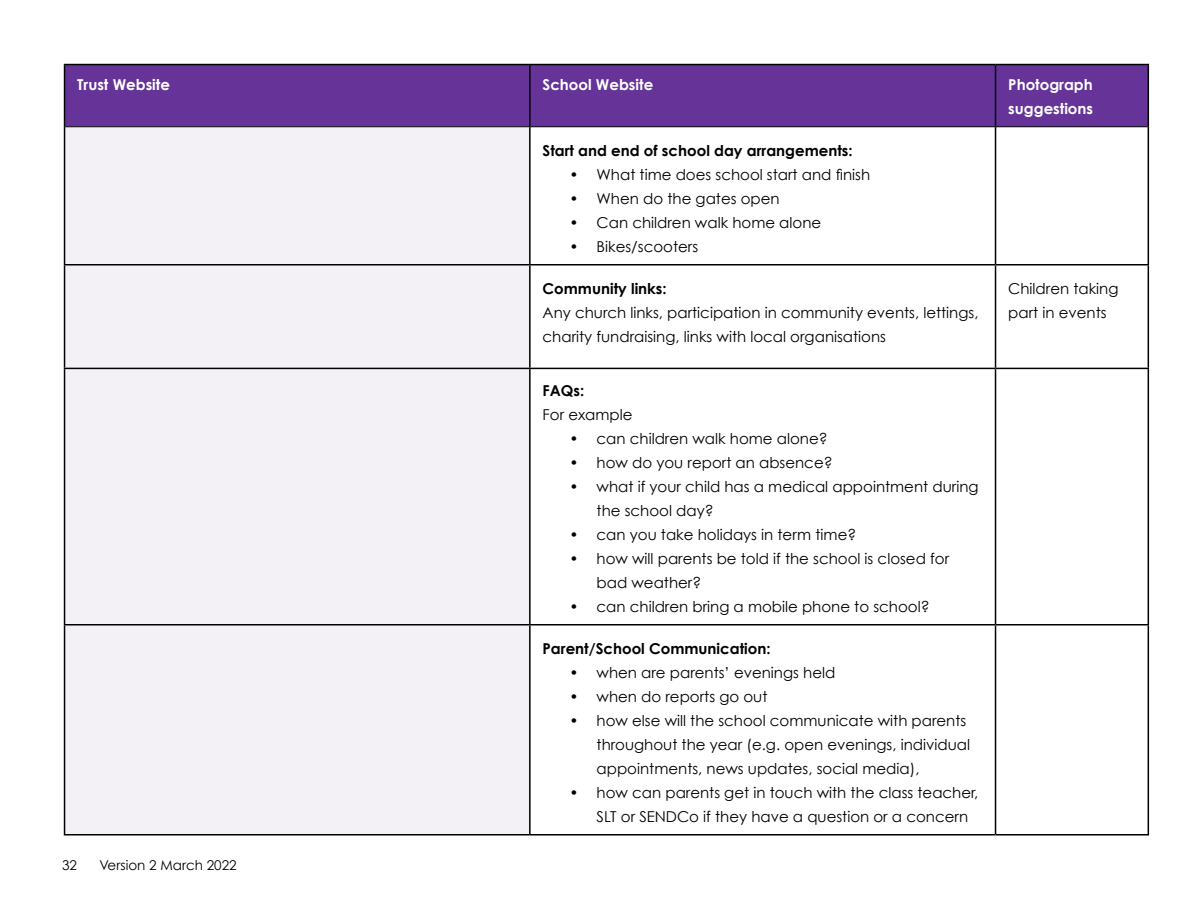
<style>
.page{position:relative;width:1200px;height:900px;background:#fff}
.page>*{position:absolute;margin:0;border:0;box-sizing:border-box;transform-origin:0 0}
.t1{font:15px/24px "Century Gothic";color:#000}
.t2{font:700 15px "Century Gothic";color:#000}
.t3{font:700 15px/24px "Century Gothic";color:#fff}
.t4{font:13.5px "Century Gothic";color:#000}
.s1{font-weight:700}
</style>
<div class="page">
<div style="left:65px;top:65px;width:1083px;height:61px;background:#639"></div>
<div style="left:65px;top:127px;width:464px;height:707px;background:#f3f1f6"></div>
<hr style="left:64px;top:64px;width:466px;height:1px;background:#000">
<hr style="left:64px;top:65px;width:1px;height:62px;background:#000">
<hr style="left:530px;top:64px;width:466px;height:1px;background:#000">
<hr style="left:529px;top:65px;width:2px;height:61px;background:#000">
<hr style="left:996px;top:64px;width:153px;height:1px;background:#000">
<hr style="left:995px;top:65px;width:1px;height:61px;background:#000">
<hr style="left:1148px;top:65px;width:1px;height:62px;background:#000">
<hr style="left:64px;top:127px;width:1px;height:137px;background:#000">
<hr style="left:529px;top:127px;width:2px;height:137px;background:#000">
<hr style="left:995px;top:127px;width:1px;height:137px;background:#000">
<hr style="left:1148px;top:127px;width:1px;height:137px;background:#000">
<hr style="left:64px;top:264px;width:466px;height:2px;background:#000">
<hr style="left:64px;top:266px;width:1px;height:102px;background:#000">
<hr style="left:530px;top:264px;width:466px;height:2px;background:#000">
<hr style="left:529px;top:266px;width:2px;height:102px;background:#000">
<hr style="left:996px;top:264px;width:153px;height:2px;background:#000">
<hr style="left:995px;top:266px;width:1px;height:102px;background:#000">
<hr style="left:1148px;top:266px;width:1px;height:102px;background:#000">
<hr style="left:64px;top:368px;width:466px;height:1px;background:#000">
<hr style="left:64px;top:369px;width:1px;height:255px;background:#000">
<hr style="left:530px;top:368px;width:466px;height:1px;background:#000">
<hr style="left:529px;top:369px;width:2px;height:255px;background:#000">
<hr style="left:996px;top:368px;width:153px;height:1px;background:#000">
<hr style="left:995px;top:369px;width:1px;height:255px;background:#000">
<hr style="left:1148px;top:369px;width:1px;height:255px;background:#000">
<hr style="left:64px;top:624px;width:466px;height:2px;background:#000">
<hr style="left:64px;top:626px;width:1px;height:208px;background:#000">
<hr style="left:530px;top:624px;width:466px;height:2px;background:#000">
<hr style="left:529px;top:626px;width:2px;height:208px;background:#000">
<hr style="left:996px;top:624px;width:153px;height:2px;background:#000">
<hr style="left:995px;top:626px;width:1px;height:208px;background:#000">
<hr style="left:1148px;top:626px;width:1px;height:208px;background:#000">
<hr style="left:64px;top:834px;width:466px;height:2px;background:#000">
<hr style="left:530px;top:834px;width:466px;height:2px;background:#000">
<hr style="left:996px;top:834px;width:153px;height:2px;background:#000">
<hr style="left:65px;top:126px;width:465px;height:1px;background:#000">
<hr style="left:530px;top:126px;width:466px;height:1px;background:#000">
<hr style="left:996px;top:126px;width:152px;height:1px;background:#000">
<p class="t3" style="left:77px;top:72px;width:94px">Trust Website</p>
<p class="t3" style="left:543px;top:72px;width:112px">School Website</p>
<p class="t3" style="left:1008px;top:72px;width:86px">Photograph suggestions</p>
<p class="t2" style="left:543px;top:141px;width:312px">Start and end of school day arrangements:</p>
<p class="t1" style="left:570px;top:162px;width:302px">• What time does school start and finish</p>
<p class="t1" style="left:570px;top:186px;width:212px">• When do the gates open</p>
<p class="t1" style="left:570px;top:210px;width:253px">• Can children walk home alone</p>
<p class="t1" style="left:570px;top:234px;width:130px">• Bikes/scooters</p>
<p class="t1" style="left:543px;top:276px;width:437px"><span class="s1">Community links:<br></span>Any church links, participation in community events, lettings, charity fundraising, links with local organisations</p>
<p class="t1" style="left:1008px;top:276px;width:112px">Children taking part in events</p>
<p class="t1" style="left:543px;top:378px;width:92px"><span class="s1">FAQs:<br></span>For example</p>
<p class="t1" style="left:570px;top:426px;width:260px">• can children walk home alone?</p>
<p class="t1" style="left:570px;top:450px;width:265px">• how do you report an absence?</p>
<p class="t1" style="left:597px;top:474px;width:384px;text-indent:-27px">• what if your child has a medical appointment during the school day?</p>
<p class="t1" style="left:570px;top:522px;width:288px">• can you take holidays in term time?</p>
<p class="t1" style="left:597px;top:546px;width:354px;text-indent:-27px">• how will parents be told if the school is closed for bad weather?</p>
<p class="t1" style="left:570px;top:594px;width:361px">• can children bring a mobile phone to school?</p>
<p class="t2" style="left:543px;top:639px;width:229px">Parent/School Communication:</p>
<p class="t1" style="left:570px;top:660px;width:267px">• when are parents’ evenings held</p>
<p class="t1" style="left:570px;top:684px;width:199px">• when do reports go out</p>
<p class="t1" style="left:597px;top:708px;width:375px;text-indent:-27px">• how else will the school communicate with parents throughout the year (e.g. open evenings, individual appointments, news updates, social media),</p>
<p class="t1" style="left:597px;top:780px;width:383px;text-indent:-27px">• how can parents get in touch with the class teacher,<br>SLT or SENDCo if they have a question or a concern</p>
<p class="t4" style="left:62px;top:857px;width:16px">32</p>
<p class="t4" style="left:100px;top:857px;width:139px">Version 2 March 2022</p>
</div>
